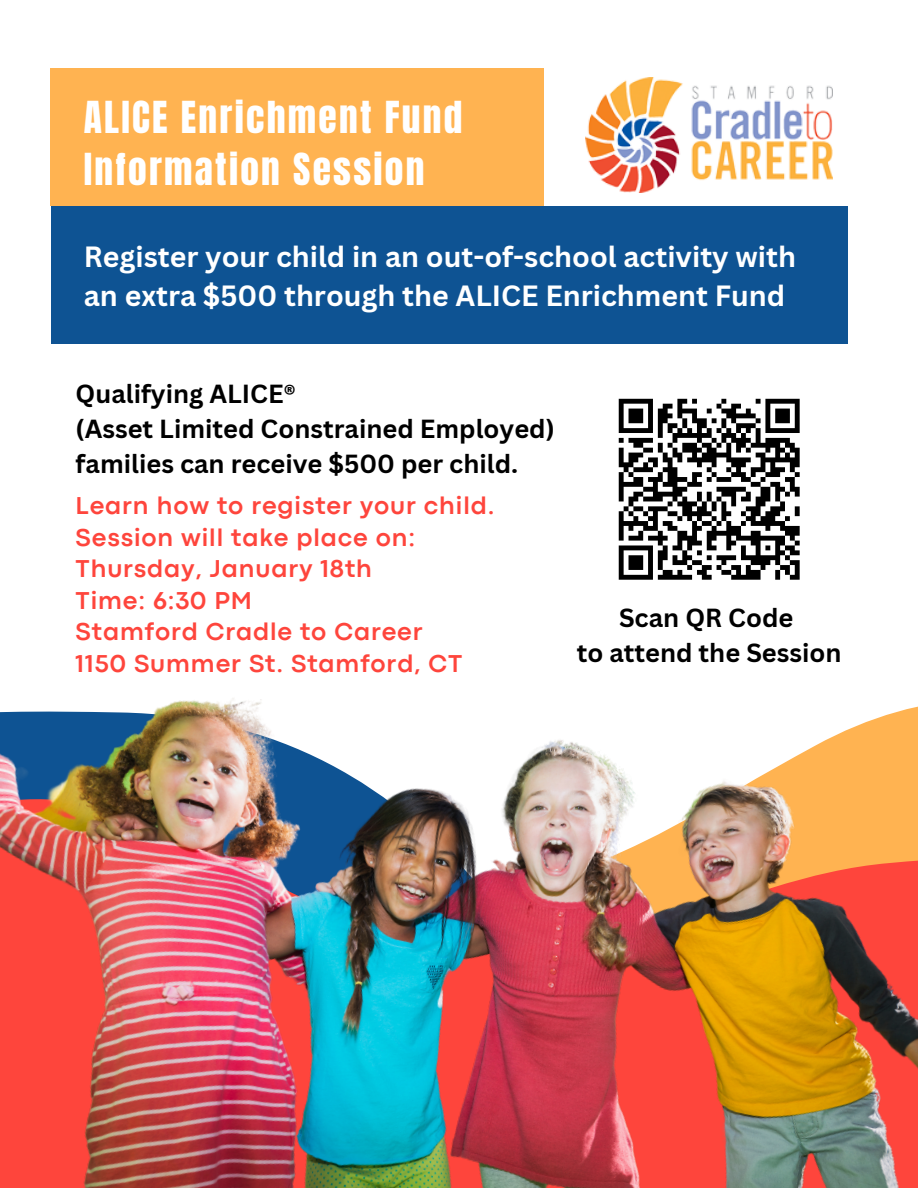
<style>
.page{position:relative;width:918px;height:1188px;background:#fff}
.page>*{position:absolute;margin:0;border:0;box-sizing:border-box;transform-origin:0 0}
.t1{font:37.5px "Anton";letter-spacing:.06em;color:#fff}
.t2{font:700 28.5px "Canva Sans";color:#fff}
.t3{font:700 25.5px "Codec Pro";letter-spacing:.035em;color:#fe453c}
.t4{font:700 25.5px "Canva Sans";color:#000}
</style>
<div class="page">
<img style="left:0;top:698px;width:918px;height:490px">
<div style="left:51px;top:68px;width:493px;height:138px;background:#ffb351"></div>
<div style="left:51px;top:206px;width:797px;height:138px;background:#0e5393"></div>
<img style="left:585px;top:77px;width:248px;height:115px">
<svg style="left:618px;top:398px;width:182px;height:182px"></svg>
<p class="t1" style="left:84px;top:90px;width:380px">ALICE Enrichment Fund</p>
<p class="t1" style="left:84px;top:142px;width:342px">Information Session</p>
<p class="t2" style="left:84px;top:237px;width:714px">Register your child in an out-of-school activity with</p>
<p class="t2" style="left:84px;top:276px;width:703px">an extra $500 through the ALICE Enrichment Fund</p>
<p class="t4" style="left:76px;top:376px;width:221px">Qualifying ALICE®</p>
<p class="t4" style="left:76px;top:411px;width:481px">(Asset Limited Constrained Employed)</p>
<p class="t4" style="left:76px;top:446px;width:444px">families can receive $500 per child.</p>
<p class="t3" style="left:76px;top:497px;width:420px">Learn how to register your child.</p>
<p class="t3" style="left:76px;top:528px;width:341px">Session will take place on:</p>
<p class="t3" style="left:76px;top:560px;width:298px">Thursday, January 18th</p>
<p class="t3" style="left:76px;top:591px;width:178px">Time: 6:30 PM</p>
<p class="t3" style="left:76px;top:623px;width:348px">Stamford Cradle to Career</p>
<p class="t3" style="left:76px;top:654px;width:388px">1150 Summer St. Stamford, CT</p>
<p class="t4" style="left:619px;top:600px;width:176px">Scan QR Code</p>
<p class="t4" style="left:577px;top:635px;width:266px">to attend the Session</p>
</div>
